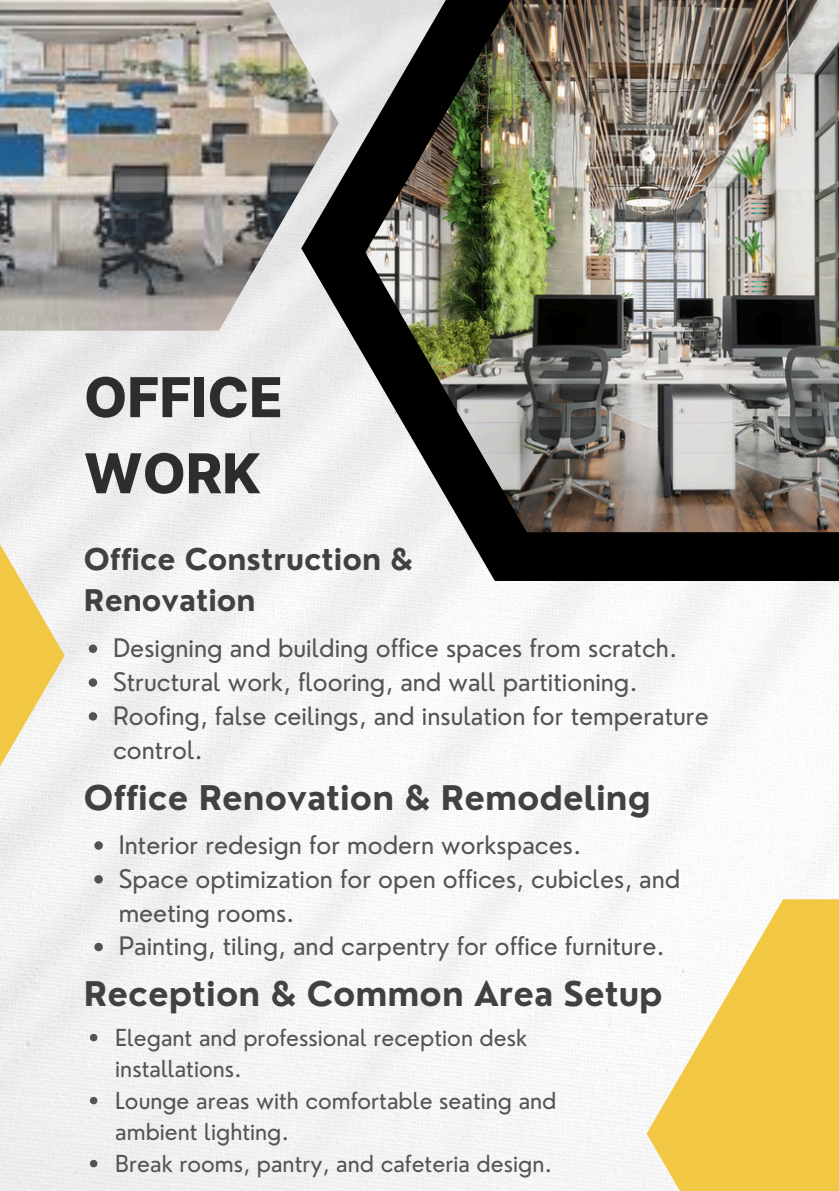
<style>
.page{position:relative;width:839px;height:1191px;background:#fff}
.page>*{position:absolute;margin:0;border:0;box-sizing:border-box;transform-origin:0 0}
.t1{font:800 55px/76.2px "Inter";color:#2d2d2d}
.t2{font:700 33px "Nourd";color:#424040}
.t3{font:700 29px/40.4px "Nourd";color:#424040}
.t4{font:24.8px/33.8px "Nourd";color:#545454}
.t5{font:22.8px/31.6px "Nourd";color:#545454}
</style>
<div class="page">
<img style="left:0;top:331px;width:838px;height:860px">
<svg style="left:301px;top:0;width:537px;height:581px"></svg>
<svg style="left:94px;top:841px;width:9px;height:9px"></svg>
<svg style="left:94px;top:875px;width:9px;height:9px"></svg>
<svg style="left:94px;top:943px;width:9px;height:8px"></svg>
<img style="left:365px;top:0;width:473px;height:532px">
<img style="left:0;top:0;width:339px;height:331px">
<svg style="left:0;top:421px;width:65px;height:469px;fill:#f2eded"></svg>
<svg style="left:646px;top:899px;width:192px;height:292px;fill:#f2c744"></svg>
<svg style="left:89px;top:645px;width:8px;height:8px"></svg>
<svg style="left:89px;top:678px;width:8px;height:9px"></svg>
<svg style="left:89px;top:712px;width:8px;height:9px"></svg>
<svg style="left:90px;top:1034px;width:7px;height:7px"></svg>
<svg style="left:90px;top:1097px;width:7px;height:7px"></svg>
<svg style="left:90px;top:1160px;width:7px;height:7px"></svg>
<p class="t1" style="left:84px;top:359px;width:201px">OFFICE<br>WORK</p>
<p class="t3" style="left:84px;top:539px;width:331px">Office Construction &amp;<br>Renovation</p>
<p class="t4" style="left:113px;top:631px;width:566px">Designing and building office spaces from scratch.</p>
<h2 class="t4" style="left:113px;top:665px;width:526px">Structural work, flooring, and wall partitioning.</h2>
<p class="t4" style="left:113px;top:699px;width:597px">Roofing, false ceilings, and insulation for temperature control.</p>
<p class="t2" style="left:84px;top:777px;width:568px">Office Renovation &amp; Remodeling</p>
<p class="t4" style="left:119px;top:828px;width:464px">Interior redesign for modern workspaces.</p>
<h1 class="t4" style="left:119px;top:862px;width:563px">Space optimization for open offices, cubicles, and meeting rooms.</h1>
<h3 class="t4" style="left:119px;top:929px;width:547px">Painting, tiling, and carpentry for office furniture.</h3>
<p class="t2" style="left:84px;top:973px;width:580px">Reception &amp; Common Area Setup</p>
<h2 class="t5" style="left:115px;top:1022px;width:413px">Elegant and professional reception desk installations.</h2>
<p class="t5" style="left:115px;top:1085px;width:442px">Lounge areas with comfortable seating and ambient lighting.</p>
<p class="t5" style="left:115px;top:1148px;width:438px">Break rooms, pantry, and cafeteria design.</p>
</div>
